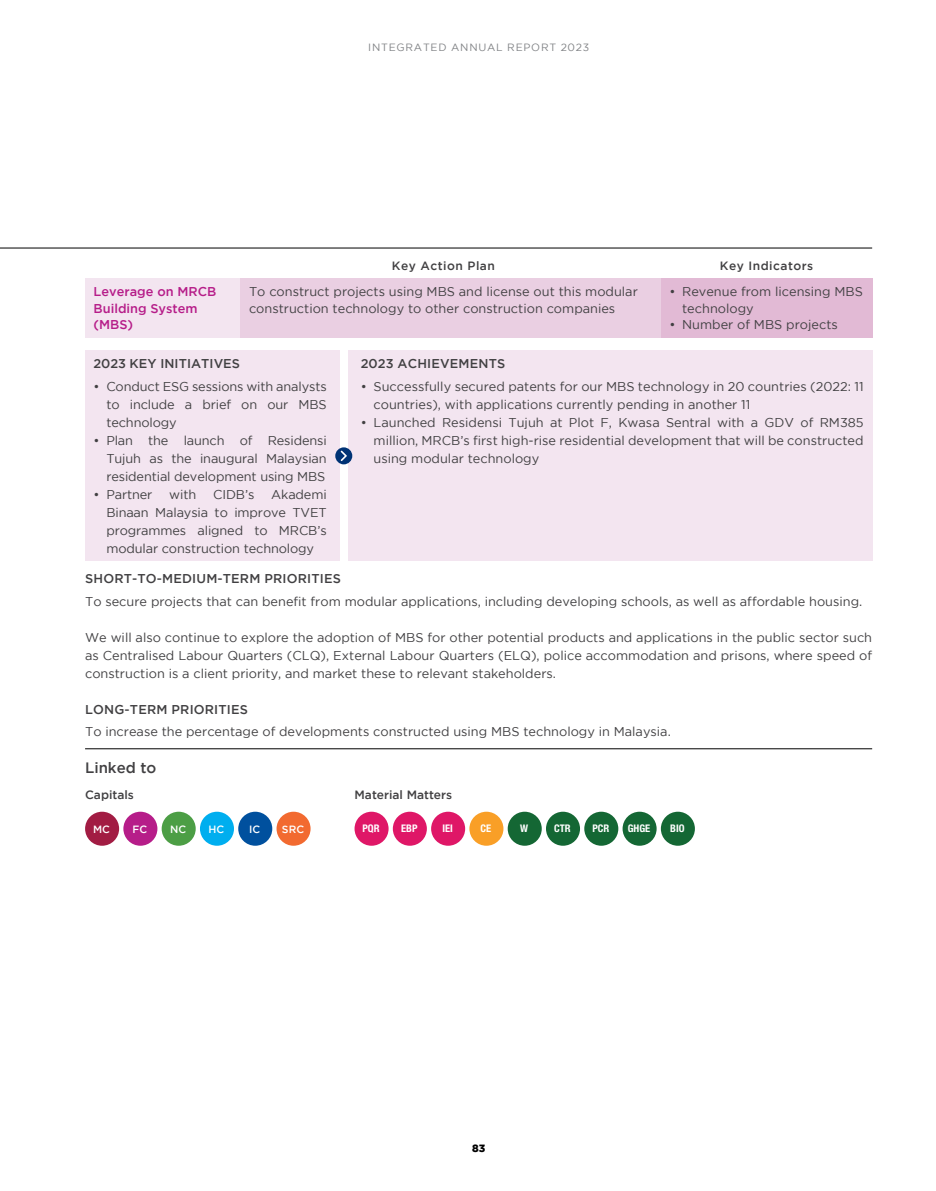
<style>
.page{position:relative;width:936px;height:1191px;background:#fff}
.page>*{position:absolute;margin:0;border:0;box-sizing:border-box;transform-origin:0 0}
.t1{font:500 15px "Gotham";color:#414042}
.t2{font:12.75px/18px "Gotham";color:#414042;text-align:justify}
.t3{font:500 12.75px "Gotham";letter-spacing:.015em;color:#414042}
.t4{font:500 12.75px/16.5px "Gotham";color:#b61d89}
.t5{font:500 12px "Gotham";letter-spacing:.04em;color:#414042}
.t6{font:500 12px "Gotham";color:#414042}
.t7{font:10.5px "Gotham";letter-spacing:.075em;color:#808285}
.t8{font:700 condensed 10.5px "Helvetica Neue LT Std";color:#fff}
.t9{font:500 10.5px "Gotham";letter-spacing:.005em;color:#fff}
.t10{font:900 10.5px "Gotham";color:#000}
</style>
<div class="page">
<div style="left:85px;top:350px;width:254px;height:211px;background:#f3e5f0"></div>
<div style="left:348px;top:350px;width:524px;height:211px;background:#f3e5f0"></div>
<div style="left:335px;top:447px;width:17px;height:17px;background:#003375;border-radius:50%"></div>
<svg style="left:340px;top:450px;width:7px;height:11px"></svg>
<div style="left:85px;top:278px;width:155px;height:60px;background:#f3e5f0"></div>
<div style="left:240px;top:278px;width:421px;height:60px;background:#eacfe2"></div>
<div style="left:660px;top:278px;width:212px;height:60px;background:#e2bad5"></div>
<hr style="left:0;top:248px;width:872px;height:1px;background:#000">
<hr style="left:85px;top:748px;width:787px;height:1px;background:#000">
<div style="left:354px;top:811px;width:34px;height:34px;background:#df1767;border-radius:50%"></div>
<div style="left:393px;top:811px;width:34px;height:34px;background:#df1767;border-radius:50%"></div>
<div style="left:431px;top:811px;width:34px;height:34px;background:#df1767;border-radius:50%"></div>
<div style="left:469px;top:811px;width:34px;height:34px;background:#f99f27;border-radius:50%"></div>
<div style="left:507px;top:811px;width:34px;height:34px;background:#146734;border-radius:50%"></div>
<div style="left:584px;top:811px;width:34px;height:34px;background:#146734;border-radius:50%"></div>
<div style="left:546px;top:811px;width:34px;height:34px;background:#146734;border-radius:50%"></div>
<div style="left:622px;top:811px;width:34px;height:34px;background:#146734;border-radius:50%"></div>
<div style="left:660px;top:811px;width:34px;height:34px;background:#146734;border-radius:50%"></div>
<div style="left:85px;top:811px;width:34px;height:34px;background:#a21c43;border-radius:50%"></div>
<div style="left:123px;top:811px;width:34px;height:34px;background:#b61d89;border-radius:50%"></div>
<div style="left:162px;top:811px;width:34px;height:34px;background:#4c9e45;border-radius:50%"></div>
<div style="left:200px;top:811px;width:34px;height:34px;background:#00aeef;border-radius:50%"></div>
<div style="left:238px;top:811px;width:34px;height:34px;background:#00509e;border-radius:50%"></div>
<div style="left:276px;top:811px;width:34px;height:34px;background:#f26a30;border-radius:50%"></div>
<p class="t7" style="left:368px;top:42px;width:222px">INTEGRATED ANNUAL REPORT 2023</p>
<p class="t5" style="left:392px;top:259px;width:104px">Key Action Plan</p>
<p class="t5" style="left:719px;top:259px;width:95px">Key Indicators</p>
<p class="t4" style="left:94px;top:283px;width:124px">Leverage on MRCB<br>Building System (MBS)</p>
<p class="t2" style="left:249px;top:283px;width:390px;line-height:16.5px">To construct projects using MBS and license out this modular construction technology to other construction companies</p>
<p class="t2" style="left:682px;top:283px;width:182px;line-height:16.5px;text-indent:-13px">• Revenue from licensing MBS technology</p>
<p class="t2" style="left:669px;top:315px;width:170px">• Number of MBS projects</p>
<p class="t3" style="left:94px;top:356px;width:148px">2023 KEY INITIATIVES</p>
<p class="t2" style="left:106px;top:377px;width:222px;text-indent:-13px">• Conduct ESG sessions with analysts to include a brief on our MBS technology</p>
<p class="t2" style="left:106px;top:431px;width:222px;text-indent:-13px">• Plan the launch of Residensi Tujuh as the inaugural Malaysian residential development using MBS</p>
<p class="t2" style="left:94px;top:485px;width:60px">• Partner</p>
<p class="t2" style="left:169px;top:485px;width:28px">with</p>
<p class="t2" style="left:213px;top:485px;width:43px">CIDB’s</p>
<p class="t2" style="left:106px;top:485px;width:222px;text-indent:165px">Akademi Binaan Malaysia to improve TVET programmes aligned to MRCB’s modular construction technology</p>
<p class="t3" style="left:361px;top:356px;width:146px">2023 ACHIEVEMENTS</p>
<p class="t2" style="left:373px;top:377px;width:491px;text-indent:-13px">• Successfully secured patents for our MBS technology in 20 countries (2022: 11 countries), with applications currently pending in another 11</p>
<p class="t2" style="left:373px;top:413px;width:491px;text-indent:-13px">• Launched Residensi Tujuh at Plot F, Kwasa Sentral with a GDV of RM385 million, MRCB’s first high-rise residential development that will be constructed using modular technology</p>
<p class="t3" style="left:85px;top:571px;width:257px">SHORT-TO-MEDIUM-TERM PRIORITIES</p>
<p class="t2" style="left:85px;top:592px;width:778px">To secure projects that can benefit from modular applications, including developing schools, as well as affordable housing.</p>
<p class="t2" style="left:85px;top:628px;width:788px">We will also continue to explore the adoption of MBS for other potential products and applications in the public sector such as Centralised Labour Quarters (CLQ), External Labour Quarters (ELQ), police accommodation and prisons, where speed of construction is a client priority, and market these to relevant stakeholders.</p>
<p class="t3" style="left:85px;top:702px;width:164px">LONG-TERM PRIORITIES</p>
<p class="t2" style="left:85px;top:722px;width:587px">To increase the percentage of developments constructed using MBS technology in Malaysia.</p>
<p class="t1" style="left:85px;top:759px;width:73px">Linked to</p>
<p class="t6" style="left:85px;top:787px;width:50px">Capitals</p>
<p class="t6" style="left:354px;top:787px;width:99px">Material Matters</p>
<p class="t9" style="left:93px;top:823px;width:18px">MC</p>
<p class="t9" style="left:132px;top:823px;width:16px">FC</p>
<p class="t9" style="left:170px;top:823px;width:18px">NC</p>
<p class="t9" style="left:208px;top:823px;width:17px">HC</p>
<p class="t9" style="left:249px;top:823px;width:13px">IC</p>
<p class="t9" style="left:282px;top:823px;width:24px">SRC</p>
<p class="t8" style="left:362px;top:822px;width:19px">PQR</p>
<p class="t8" style="left:401px;top:822px;width:18px">EBP</p>
<p class="t8" style="left:442px;top:822px;width:12px">IEI</p>
<p class="t8" style="left:480px;top:822px;width:12px">CE</p>
<p class="t8" style="left:520px;top:822px;width:9px">W</p>
<p class="t8" style="left:554px;top:822px;width:18px">CTR</p>
<p class="t8" style="left:592px;top:822px;width:18px">PCR</p>
<p class="t8" style="left:627px;top:822px;width:24px">GHGE</p>
<p class="t8" style="left:670px;top:822px;width:16px">BIO</p>
<p class="t10" style="left:472px;top:1142px;width:15px">83</p>
</div>
